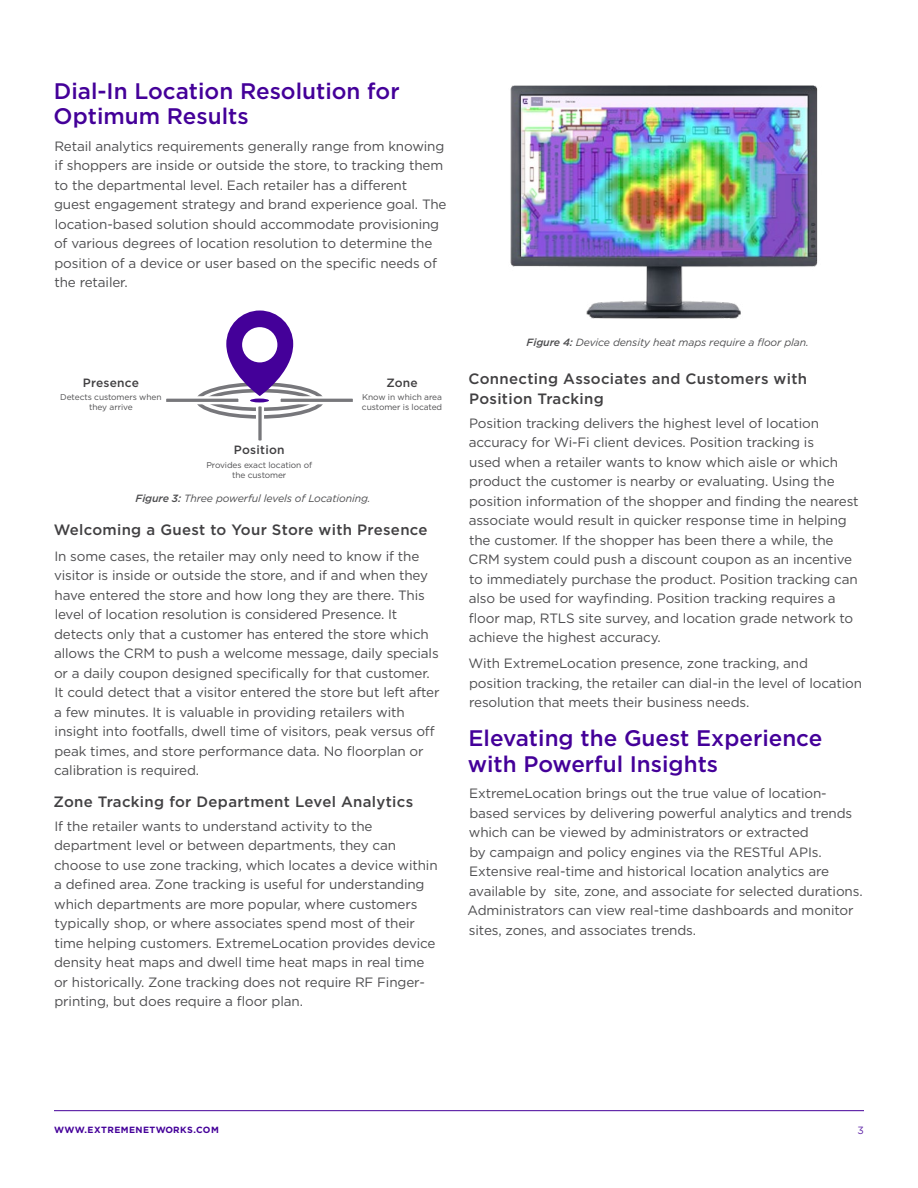
<style>
.page{position:relative;width:918px;height:1188px;background:#fff}
.page>*{position:absolute;margin:0;border:0;box-sizing:border-box;transform-origin:0 0}
.t1{font:500 22.5px/25.5px "Gotham";color:#409}
.t2{font:500 15px/19.5px "Gotham";letter-spacing:.02em;color:#414042}
.t3{font:13.5px/19.5px "Gotham";letter-spacing:-.01em;color:#4d4d4f}
.t4{font:500 12px "Gotham";letter-spacing:.02em;color:#414042}
.t5{font:italic 10.5px "Gotham";letter-spacing:-.01em;color:#4d4d4f}
.t6{font:10.5px "Gotham";color:#6026a8}
.t7{font:700 9px "Gotham";letter-spacing:.05em;color:#409}
.t8{font:8.4px/10.1px "Gotham";letter-spacing:-.01em;color:#4d4d4f;text-align:center}
.s1{font-weight:500}
</style>
<div class="page">
<hr style="left:54px;top:1110px;width:810px;height:1px;background:#409">
<div style="left:196px;top:382px;width:128px;height:37px;border:4px solid #77777b;border-radius:50%"></div>
<div style="left:206px;top:389px;width:108px;height:22px;border:4px solid #77777b;border-radius:50%"></div>
<svg style="left:166px;top:396px;width:73px;height:8px"></svg>
<svg style="left:226px;top:310px;width:67px;height:86px;background:#622ba7"></svg>
<div style="left:242px;top:327px;width:35px;height:35px;background:#fff;border-radius:50%"></div>
<hr style="left:250px;top:399px;width:19px;height:3px;background:#409;border-radius:50%">
<svg style="left:280px;top:396px;width:73px;height:8px"></svg>
<svg style="left:256px;top:406px;width:8px;height:35px"></svg>
<img style="left:510px;top:85px;width:308px;height:234px">
<h1 class="t1" style="left:54px;top:78px;width:348px">Dial-In Location Resolution for<br>Optimum Results</h1>
<p class="t3" style="left:54px;top:136px;width:394px">Retail analytics requirements generally range from knowing if shoppers are inside or outside the store, to tracking them to the departmental level. Each retailer has a different guest engagement strategy and brand experience goal. The location-based solution should accommodate provisioning of various degrees of location resolution to determine the position of a device or user based on the specific needs of the retailer.</p>
<p class="t4" style="left:83px;top:374px;width:58px">Presence</p>
<p class="t8" style="left:60px;top:392px;width:103px">Detects customers when they arrive</p>
<p class="t4" style="left:386px;top:374px;width:33px">Zone</p>
<p class="t8" style="left:362px;top:392px;width:82px;text-align:left">Know in which area customer is located</p>
<p class="t4" style="left:234px;top:442px;width:52px">Position</p>
<p class="t8" style="left:206px;top:459px;width:107px">Provides exact location of the customer</p>
<p class="t5" style="left:136px;top:491px;width:237px"><span class="s1">Figure 3:</span> Three powerful levels of Locationing.</p>
<p class="t2" style="left:54px;top:520px;width:375px">Welcoming a Guest to Your Store with Presence</p>
<p class="t3" style="left:54px;top:546px;width:387px">In some cases, the retailer may only need to know if the visitor is inside or outside the store, and if and when they have entered the store and how long they are there. This level of location resolution is considered Presence. It detects only that a customer has entered the store which allows the CRM to push a welcome message, daily specials or a daily coupon designed specifically for that customer.<br>It could detect that a visitor entered the store but left after a few minutes. It is valuable in providing retailers with insight into footfalls, dwell time of visitors, peak versus off peak times, and store performance data. No floorplan or calibration is required.</p>
<p class="t2" style="left:54px;top:792px;width:361px">Zone Tracking for Department Level Analytics</p>
<p class="t3" style="left:54px;top:816px;width:385px">If the retailer wants to understand activity to the department level or between departments, they can choose to use zone tracking, which locates a device within a defined area. Zone tracking is useful for understanding which departments are more popular, where customers typically shop, or where associates spend most of their time helping customers. ExtremeLocation provides device density heat maps and dwell time heat maps in real time or historically. Zone tracking does not require RF Finger&shy;printing, but does require a floor plan.</p>
<p class="t5" style="left:527px;top:336px;width:284px"><span class="s1">Figure 4:</span> Device density heat maps require a floor plan.</p>
<p class="t2" style="left:469px;top:369px;width:340px">Connecting Associates and Customers with<br>Position Tracking</p>
<p class="t3" style="left:469px;top:413px;width:392px">Position tracking delivers the highest level of location accuracy for Wi-Fi client devices. Position tracking is<br>used when a retailer wants to know which aisle or which product the customer is nearby or evaluating. Using the position information of the shopper and finding the nearest associate would result in quicker response time in helping the customer. If the shopper has been there a while, the CRM system could push a discount coupon as an incentive to immediately purchase the product. Position tracking can also be used for wayfinding. Position tracking requires a floor map, RTLS site survey, and location grade network to achieve the highest accuracy.</p>
<p class="t3" style="left:468px;top:653px;width:395px">With ExtremeLocation presence, zone tracking, and position tracking, the retailer can dial-in the level of location resolution that meets their business needs.</p>
<h1 class="t1" style="left:468px;top:725px;width:356px">Elevating the Guest Experience with Powerful Insights</h1>
<p class="t3" style="left:468px;top:783px;width:397px">ExtremeLocation brings out the true value of location&shy;based services by delivering powerful analytics and trends which can be viewed by administrators or extracted<br>by campaign and policy engines via the RESTful APIs.<br>Extensive real-time and historical location analytics are available by site, zone, and associate for selected durations.<br>Administrators can view real-time dashboards and monitor sites, zones, and associates trends.</p>
<p class="t7" style="left:54px;top:1124px;width:166px">WWW.EXTREMENETWORKS.COM</p>
<p class="t6" style="left:858px;top:1124px;width:8px">3</p>
</div>
